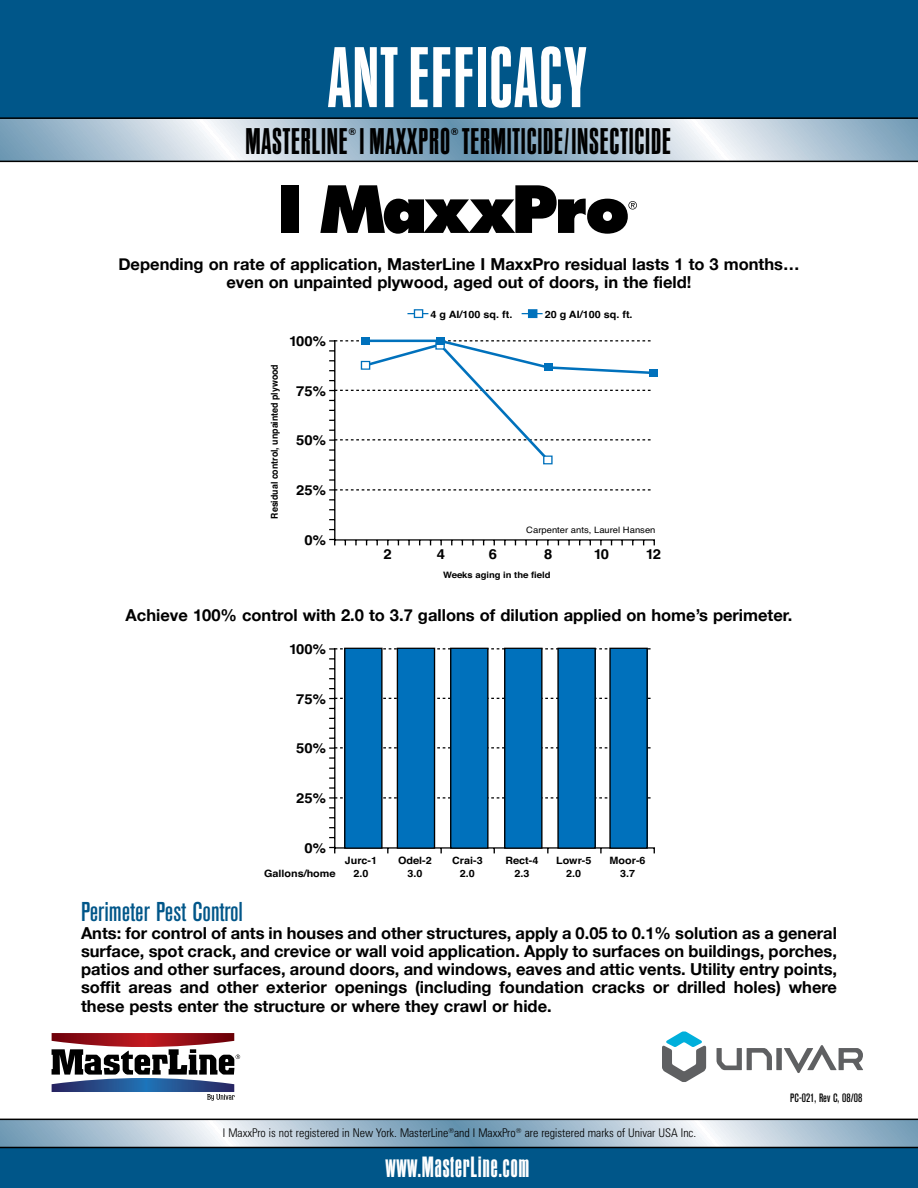
<style>
.page{position:relative;width:918px;height:1188px;background:#fff}
.page>*{position:absolute;margin:0;border:0;box-sizing:border-box;transform-origin:0 0}
.t1{font:66px "OPTI Aurora Condensed";color:#fff}
.t2{font:28.5px "OPTI Aurora Condensed";color:#000}
.t3{font:500 condensed 27px "Akzidenz Grotesk BE";color:#005689}
.t4{font:22.5px "OPTI Aurora Condensed";color:#fff}
.t5{font:700 16.5px/18px "Helvetica Neue";color:#000;text-align:justify}
.t6{font:700 13.8px "Helvetica";color:#000;scale:1.07 1}
.t7{font:300 condensed 12px "Zurich BT";color:#000}
.t8{font:500 condensed 12px "Akzidenz Grotesk BE";color:#000}
.t9{font:700 10.05px/12.1px "Helvetica";color:#000;text-align:center;scale:1.07 1}
.t10{font:700 9.6px "Helvetica";color:#000}
.t11{font:700 9.45px "Helvetica";color:#000;scale:.93 1}
.t12{font:700 8.85px "Helvetica";color:#000;scale:1.07 1}
.t13{font:8.85px "Helvetica";color:#000;scale:1.07 1}
</style>
<div class="page">
<svg style="left:0;top:1120px;width:918px;height:27px;background:#aac1d1"></svg>
<div style="left:0;top:1147px;width:918px;height:41px;background:#005689"></div>
<hr style="left:0;top:1147px;width:918px;height:1px;background:#000">
<hr style="left:0;top:1119px;width:918px;height:1px;background:#000">
<svg style="left:0;top:0;width:918px;height:163px;background:#2d719a"></svg>
<div style="left:281px;top:185px;width:17px;height:48px;background:#000"></div>
<svg style="left:320px;top:185px;width:317px;height:49px"></svg>
<svg style="left:329px;top:647px;width:326px;height:207px"></svg>
<div style="left:345px;top:648px;width:37px;height:200px;background:#0071bc"></div>
<div style="left:344px;top:648px;width:39px;height:201px;border:1px solid #000"></div>
<div style="left:397px;top:648px;width:38px;height:200px;background:#0071bc"></div>
<div style="left:397px;top:648px;width:38px;height:201px;border:1px solid #000"></div>
<div style="left:451px;top:648px;width:37px;height:200px;background:#0071bc"></div>
<div style="left:450px;top:648px;width:39px;height:201px;border:1px solid #000"></div>
<div style="left:505px;top:648px;width:37px;height:200px;background:#0071bc"></div>
<div style="left:504px;top:648px;width:39px;height:201px;border:1px solid #000"></div>
<div style="left:558px;top:648px;width:37px;height:200px;background:#0071bc"></div>
<div style="left:557px;top:648px;width:39px;height:201px;border:1px solid #000"></div>
<div style="left:610px;top:648px;width:37px;height:200px;background:#0071bc"></div>
<div style="left:609px;top:648px;width:39px;height:201px;border:1px solid #000"></div>
<svg style="left:329px;top:340px;width:326px;height:206px"></svg>
<div style="left:361px;top:337px;width:9px;height:8px;background:#0071bc"></div>
<div style="left:436px;top:337px;width:8px;height:8px;background:#0071bc"></div>
<div style="left:650px;top:369px;width:8px;height:8px;background:#0071bc"></div>
<svg style="left:335px;top:338px;width:320px;height:126px"></svg>
<svg style="left:407px;top:313px;width:21px;height:1px"></svg>
<div style="left:414px;top:310px;width:9px;height:7px;background:#fff"></div>
<div style="left:414px;top:309px;width:9px;height:9px;border:1px solid #0071bc"></div>
<svg style="left:522px;top:313px;width:21px;height:1px"></svg>
<div style="left:529px;top:310px;width:8px;height:7px;background:#0071bc"></div>
<div style="left:528px;top:309px;width:9px;height:9px;border:1px solid #0071bc"></div>
<div style="left:776px;top:1048px;width:6px;height:22px;background:#5f6062"></div>
<svg style="left:717px;top:1048px;width:55px;height:22px"></svg>
<svg style="left:784px;top:1045px;width:79px;height:28px"></svg>
<svg style="left:662px;top:1031px;width:44px;height:51px"></svg>
<svg style="left:52px;top:1033px;width:188px;height:68px"></svg>
<h1 class="t1" style="left:329px;top:23px;width:262px">ANT EFFICACY</h1>
<h2 class="t2" style="left:246px;top:117px;width:428px">MASTERLINE I MAXXPRO TERMITICIDE/INSECTICIDE</h2>
<p class="t10" style="left:349px;top:123px;width:9px">®</p>
<p class="t10" style="left:451px;top:123px;width:9px">®</p>
<p class="t5" style="left:118px;top:254px;width:683px;text-align:center">Depending on rate of application, MasterLine I MaxxPro residual lasts 1 to 3 months… even on unpainted plywood, aged out of doors, in the field!</p>
<p class="t11" style="left:266px;top:519px;width:168px;rotate:-90deg">Residual control, unpainted plywood</p>
<p class="t11" style="left:266px;top:554px;width:168px;rotate:-90deg">Residual control, unpainted plywood</p>
<p class="t6" style="left:289px;top:329px;width:36px">100%</p>
<p class="t6" style="left:296px;top:379px;width:29px">75%</p>
<p class="t6" style="left:296px;top:428px;width:29px">50%</p>
<p class="t6" style="left:296px;top:478px;width:29px">25%</p>
<p class="t6" style="left:304px;top:527px;width:22px">0%</p>
<p class="t9" style="left:431px;top:308px;width:78px">4 g AI/100 sq. ft.</p>
<p class="t9" style="left:545px;top:308px;width:84px">20 g AI/100 sq. ft.</p>
<p class="t13" style="left:526px;top:522px;width:122px">Carpenter ants, Laurel Hansen</p>
<p class="t6" style="left:384px;top:542px;width:9px">2</p>
<p class="t6" style="left:437px;top:542px;width:9px">4</p>
<p class="t6" style="left:489px;top:542px;width:9px">6</p>
<p class="t6" style="left:544px;top:542px;width:9px">8</p>
<p class="t6" style="left:594px;top:542px;width:16px">10</p>
<p class="t6" style="left:646px;top:542px;width:16px">12</p>
<p class="t12" style="left:443px;top:567px;width:102px">Weeks aging in the field</p>
<p class="t12" style="left:443px;top:603px;width:102px">Weeks aging in the field</p>
<p class="t5" style="left:126px;top:605px;width:668px">Achieve 100% control with 2.0 to 3.7 gallons of dilution applied on home’s perimeter.</p>
<p class="t6" style="left:289px;top:601px;width:36px">100%</p>
<p class="t6" style="left:289px;top:637px;width:36px">100%</p>
<p class="t6" style="left:296px;top:687px;width:29px">75%</p>
<p class="t6" style="left:296px;top:736px;width:29px">50%</p>
<p class="t6" style="left:296px;top:786px;width:29px">25%</p>
<p class="t6" style="left:304px;top:835px;width:22px">0%</p>
<p class="t9" style="left:345px;top:854px;width:32px">Jurc-1</p>
<p class="t9" style="left:264px;top:866px;width:68px">Gallons/home</p>
<p class="t9" style="left:354px;top:866px;width:16px">2.0</p>
<p class="t9" style="left:398px;top:854px;width:33px">Odel-2<br>3.0</p>
<p class="t9" style="left:452px;top:854px;width:30px">Crai-3<br>2.0</p>
<p class="t9" style="left:505px;top:854px;width:32px">Rect-4<br>2.3</p>
<p class="t9" style="left:556px;top:854px;width:35px">Lowr-5<br>2.0</p>
<p class="t9" style="left:610px;top:854px;width:35px">Moor-6<br>3.7</p>
<h3 class="t3" style="left:81px;top:896px;width:164px">Perimeter Pest Control</h3>
<p class="t5" style="left:81px;top:923px;width:758px">Ants: for control of ants in houses and other structures, apply a 0.05 to 0.1% solution as a general surface, spot crack, and crevice or wall void application. Apply to surfaces on buildings, porches, patios and other surfaces, around doors, and windows, eaves and attic vents. Utility entry points, soffit areas and other exterior openings (including foundation cracks or drilled holes) where</p>
<p class="t5" style="left:81px;top:997px;width:472px">these pests enter the structure or where they crawl or hide.</p>
<p class="t7" style="left:223px;top:1125px;width:475px">I MaxxPro is not registered in New York. MasterLine<sup>®</sup>and I MaxxPro<sup>®</sup> are registered marks of Univar USA Inc.</p>
<h3 class="t4" style="left:386px;top:1148px;width:146px">www.MasterLine.com</h3>
<p class="t8" style="left:790px;top:1091px;width:74px">PC-021, Rev C, 08/08</p>
</div>
